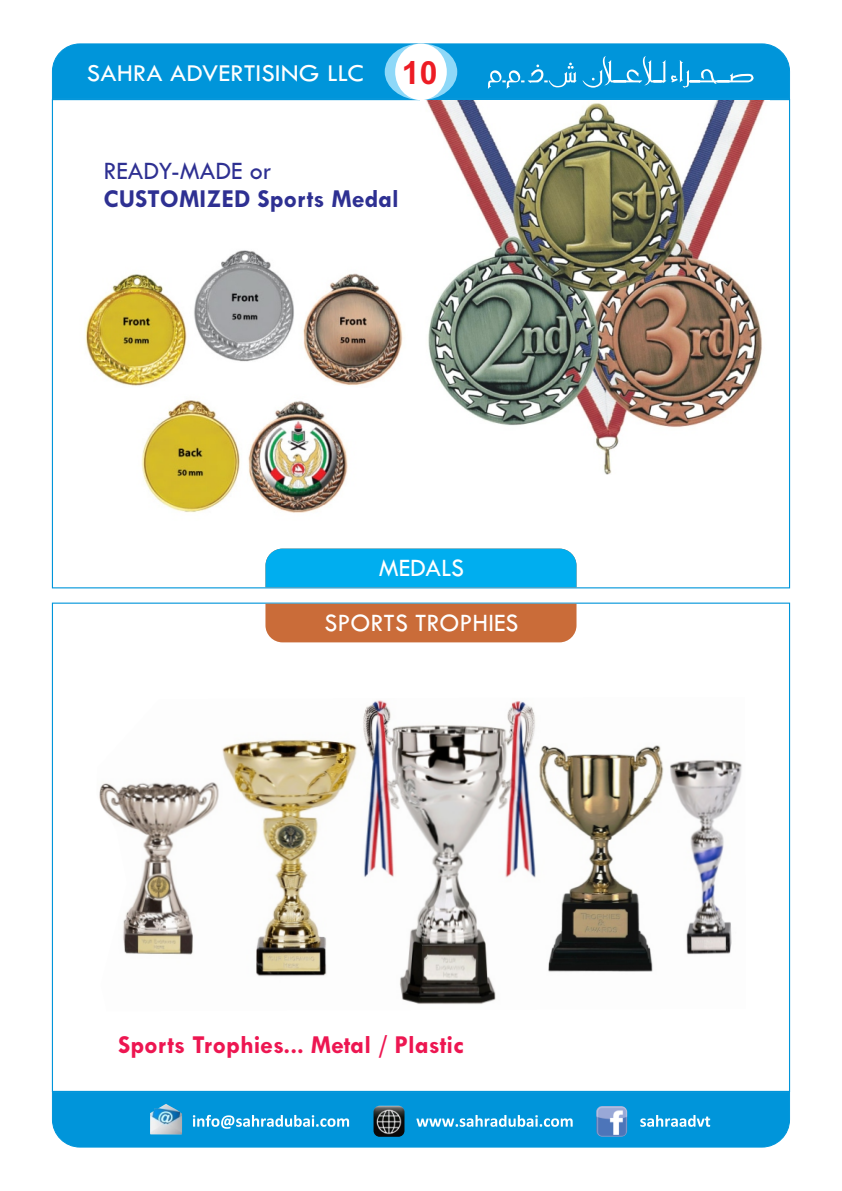
<style>
.page{position:relative;width:842px;height:1191px;background:#fff}
.page>*{position:absolute;margin:0;border:0;box-sizing:border-box;transform-origin:0 0}
.t1{font:700 26px "Tw Cen";color:#ed1651}
.t2{font:700 26px "Tw Cen";color:#2e3092}
.t3{font:26px "Tw Cen";color:#fff}
.t4{font:26px "Tw Cen";color:#2e3092}
.t5{font:25.2px "Tw Cen";color:#fff;scale:1.07 1}
.s1{font-family:"Arial";font-weight:700;font-size:32px;color:#ed1c24}
</style>
<div class="page">
<div style="left:52px;top:602px;width:738px;height:490px;background:#fff;border:1px solid #0095da"></div>
<div style="left:52px;top:99px;width:738px;height:489px;background:#fff;border:1px solid #0095da"></div>
<div style="left:51px;top:1091px;width:739px;height:57px;background:#0095da"></div>
<div style="left:51px;top:43px;width:739px;height:57px;background:#0095da"></div>
<svg style="left:193px;top:1114px;width:517px;height:14px;background:#45b1e3"></svg>
<img style="left:596px;top:1106px;width:31px;height:30px;border-radius:6px">
<img style="left:150px;top:1103px;width:32px;height:31px">
<img style="left:373px;top:1105px;width:31px;height:31px;border-radius:6px">
<div style="left:385px;top:44px;width:72px;height:56px;background:#8ed8f8;border-radius:50%"></div>
<div style="left:395px;top:44px;width:52px;height:56px;background:#fff;border-radius:50%"></div>
<div style="left:265px;top:548px;width:311px;height:39px;background:#00aeef"></div>
<div style="left:265px;top:603px;width:311px;height:39px;background:#ca6c39"></div>
<svg style="left:488px;top:56px;width:266px;height:33px;background:#21a2de"></svg>
<img style="left:420px;top:100px;width:350px;height:374px">
<img style="left:85px;top:250px;width:318px;height:263px">
<img style="left:99px;top:700px;width:643px;height:304px">
<p class="t5" style="left:87px;top:64px;width:329px">SAHRA ADVERTISING LLC <span class="s1">10</span></p>
<p class="t4" style="left:104px;top:161px;width:169px">READY-MADE or</p>
<p class="t2" style="left:104px;top:189px;width:297px">CUSTOMIZED Sports Medal</p>
<p class="t3" style="left:379px;top:558px;width:87px">MEDALS</p>
<p class="t3" style="left:325px;top:613px;width:195px">SPORTS TROPHIES</p>
<p class="t1" style="left:118px;top:1035px;width:347px">Sports Trophies... Metal / Plastic</p>
</div>
